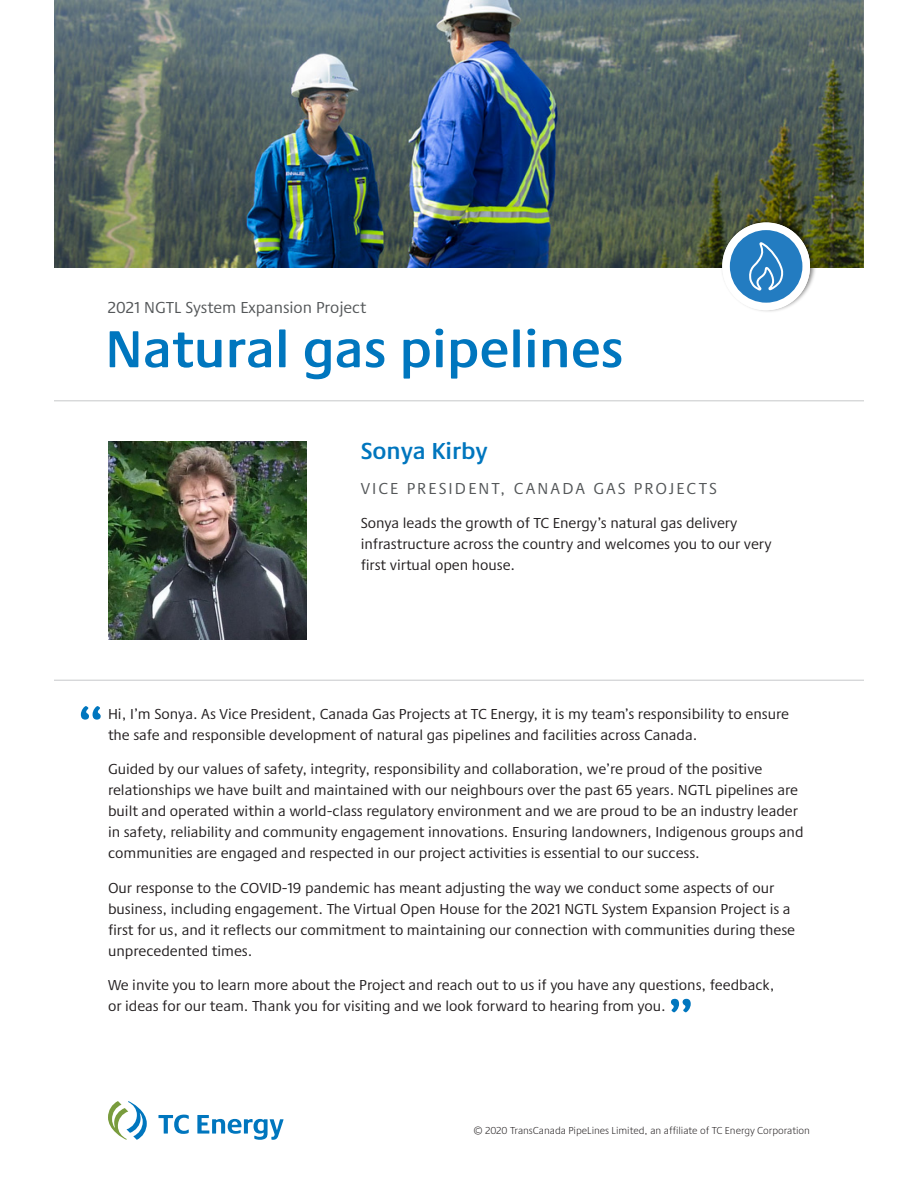
<style>
.page{position:relative;width:918px;height:1188px;background:#fff}
.page>*{position:absolute;margin:0;border:0;box-sizing:border-box;transform-origin:0 0}
.t1{font:600 54px "Praxis Next";color:#0076be}
.t2{font:600 24px "Praxis Next";color:#0076be}
.t3{font:16.5px "Praxis Next";letter-spacing:.13em;color:#545759}
.t4{font:16.5px "Praxis Next";color:#545759}
.t5{font:15px/21px "Praxis Next";color:#231f20}
.t6{font:300 10.5px "Praxis Next";color:#231f20}
</style>
<div class="page">
<img style="left:54px;top:0;width:810px;height:267px">
<hr style="left:54px;top:401px;width:810px;height:1px;background:#c7c8ca">
<img style="left:109px;top:442px;width:198px;height:198px">
<hr style="left:54px;top:680px;width:810px;height:1px;background:#c7c8ca">
<svg style="left:158px;top:1115px;width:31px;height:19px"></svg>
<svg style="left:197px;top:1115px;width:86px;height:25px"></svg>
<svg style="left:108px;top:1101px;width:39px;height:39px"></svg>
<img style="left:718px;top:214px;width:100px;height:98px">
<div style="left:722px;top:223px;width:88px;height:87px;background:#fff;border-radius:50%"></div>
<div style="left:730px;top:230px;width:72px;height:73px;background:#237cc1;border-radius:50%"></div>
<svg style="left:749px;top:242px;width:35px;height:49px"></svg>
<p class="t4" style="left:108px;top:295px;width:260px">2021 NGTL System Expansion Project</p>
<p class="t1" style="left:105px;top:307px;width:520px">Natural gas pipelines</p>
<p class="t2" style="left:361px;top:433px;width:128px">Sonya Kirby</p>
<p class="t3" style="left:361px;top:476px;width:358px">VICE PRESIDENT, CANADA GAS PROJECTS</p>
<p class="t5" style="left:361px;top:512px;width:412px">Sonya leads the growth of TC Energy’s natural gas delivery infrastructure across the country and welcomes you to our very first virtual open house.</p>
<p class="t1" style="left:76px;top:684px;width:31px">“</p>
<p class="t5" style="left:108px;top:703px;width:683px">Hi, I’m Sonya. As Vice President, Canada Gas Projects at TC Energy, it is my team’s responsibility to ensure the safe and responsible development of natural gas pipelines and facilities across Canada.</p>
<p class="t5" style="left:108px;top:758px;width:697px">Guided by our values of safety, integrity, responsibility and collaboration, we’re proud of the positive relationships we have built and maintained with our neighbours over the past 65 years. NGTL pipelines are built and operated within a world-class regulatory environment and we are proud to be an industry leader in safety, reliability and community engagement innovations. Ensuring landowners, Indigenous groups and communities are engaged and respected in our project activities is essential to our success.</p>
<p class="t5" style="left:108px;top:877px;width:689px">Our response to the COVID-19 pandemic has meant adjusting the way we conduct some aspects of our business, including engagement. The Virtual Open House for the 2021 NGTL System Expansion Project is a first for us, and it reflects our commitment to maintaining our connection with communities during these unprecedented times.</p>
<p class="t5" style="left:108px;top:974px;width:668px">We invite you to learn more about the Project and reach out to us if you have any questions, feedback, or ideas for our team. Thank you for visiting and we look forward to hearing from you.</p>
<p class="t1" style="left:666px;top:977px;width:31px">”</p>
<p class="t6" style="left:473px;top:1123px;width:338px">© 2020 TransCanada PipeLines Limited, an affiliate of TC Energy Corporation</p>
</div>
